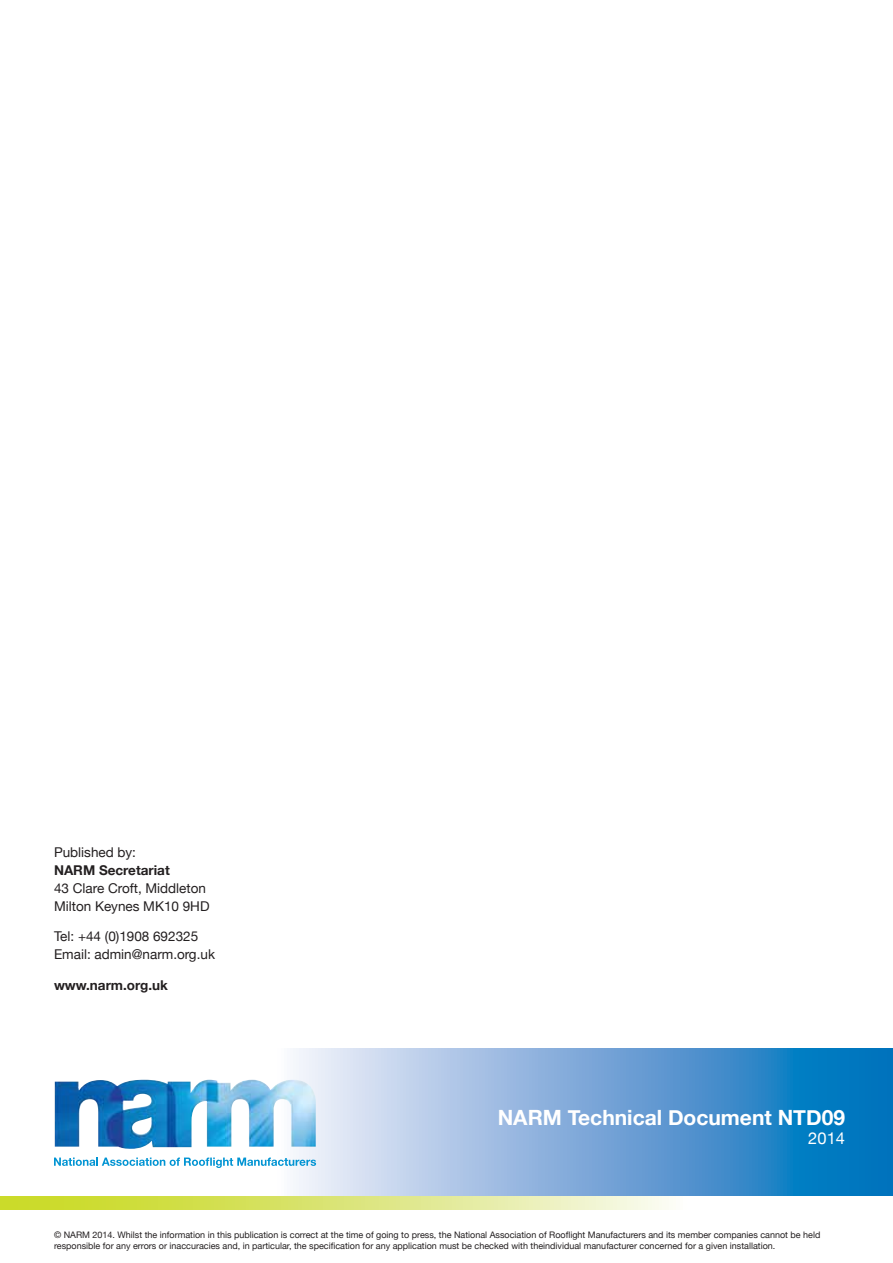
<style>
.page{position:relative;width:893px;height:1263px;background:#fff}
.page>*{position:absolute;margin:0;border:0;box-sizing:border-box;transform-origin:0 0}
.t1{font:700 21px "Helvetica Neue";color:#fff}
.t2{font:16.5px "Helvetica Neue";color:#fff}
.t3{font:13.5px/18px "Helvetica Neue";color:#231f20}
.t4{font:700 13.5px "Helvetica Neue";color:#231f20}
.t5{font:9px/10.8px "Helvetica Neue";color:#231f20}
</style>
<div class="page">
<svg style="left:138px;top:1048px;width:755px;height:148px;background:#81b1dc"></svg>
<img style="left:55px;top:1080px;width:261px;height:69px">
<svg style="left:54px;top:1157px;width:262px;height:11px"></svg>
<svg style="left:0;top:1196px;width:669px;height:13px;background:#dce67b"></svg>
<h3 class="t3" style="left:54px;top:842px;width:84px">Published by:</h3>
<h3 class="t4" style="left:54px;top:861px;width:117px">NARM Secretariat</h3>
<h3 class="t3" style="left:54px;top:878px;width:157px">43 Clare Croft, Middleton<br>Milton Keynes MK10 9HD</h3>
<h3 class="t3" style="left:54px;top:926px;width:162px">Tel: +44 (0)1908 692325<br>Email: admin@narm.org.uk</h3>
<h3 class="t4" style="left:54px;top:977px;width:115px">www.narm.org.uk</h3>
<h1 class="t1" style="left:498px;top:1104px;width:349px">NARM Technical Document NTD09</h1>
<h2 class="t2" style="left:808px;top:1129px;width:38px">2014</h2>
<p class="t5" style="left:54px;top:1229px;width:768px">© NARM 2014. Whilst the information in this publication is correct at the time of going to press, the National Association of Rooflight Manufacturers and its member companies cannot be held responsible for any errors or inaccuracies and, in particular, the specification for any application must be checked with theindividual manufacturer concerned for a given installation.</p>
</div>
